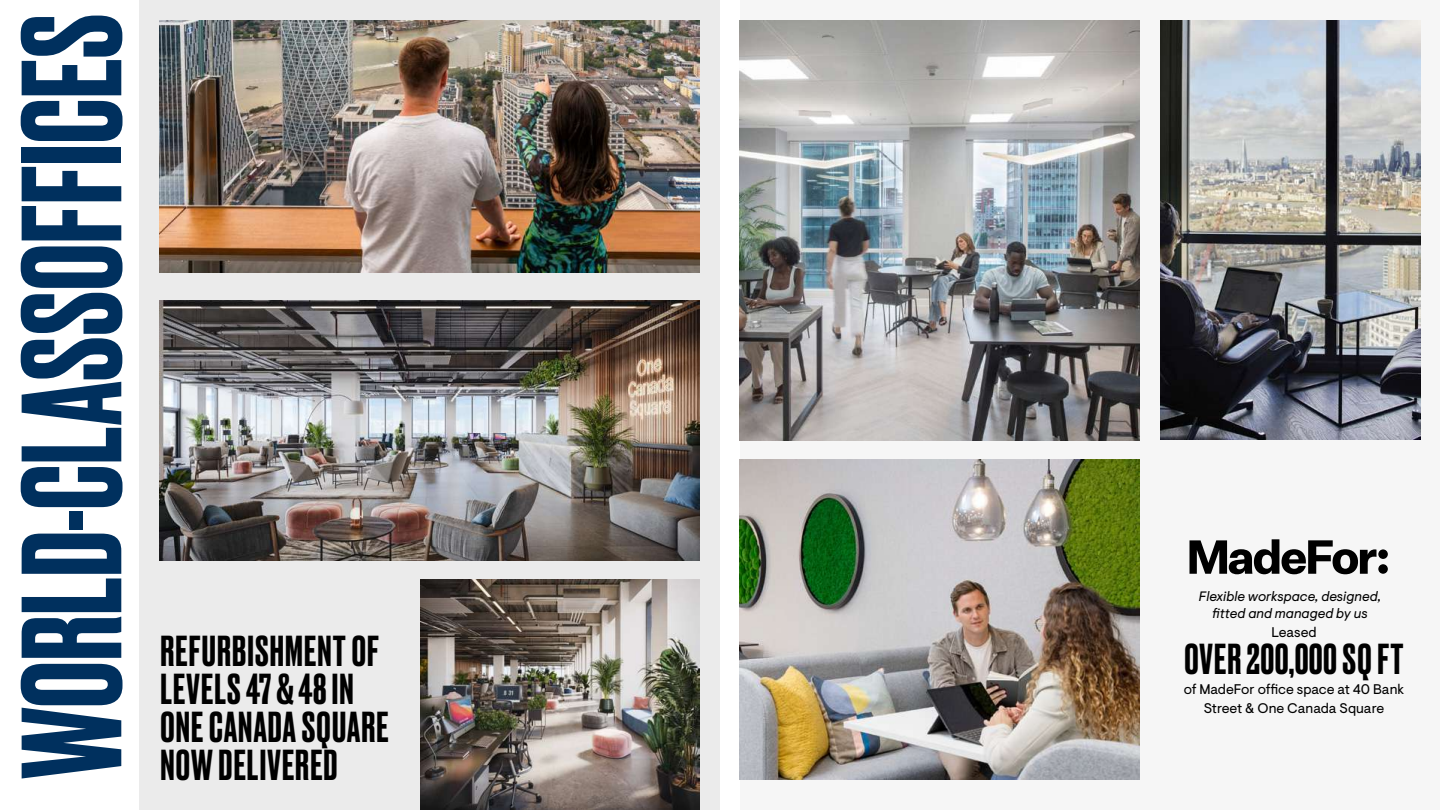
<style>
.page{position:relative;width:1440px;height:810px;background:#fff}
.page>*{position:absolute;margin:0;border:0;box-sizing:border-box;transform-origin:0 0}
.t1{font:500 134.02px "Druk";color:#00305e}
.t2{font:500 40.72px/38.2px "Druk";letter-spacing:.03em;color:#000}
.t3{font:14.02px/19px "Visuelt";color:#000;text-align:center}
.t4{font:italic 13.65px/17.5px "Visuelt";color:#000;text-align:center}
</style>
<div class="page">
<div style="left:740px;top:0;width:700px;height:810px;background:#f6f6f6"></div>
<svg style="left:1190px;top:539px;width:187px;height:35px"></svg>
<div style="left:1378px;top:549px;width:10px;height:10px;background:#000;border-radius:50%"></div>
<div style="left:1378px;top:564px;width:10px;height:10px;background:#000;border-radius:5px"></div>
<img style="left:1160px;top:20px;width:260px;height:420px">
<div style="left:140px;top:0;width:580px;height:810px;background:#ebebeb"></div>
<img style="left:160px;top:20px;width:540px;height:253px">
<img style="left:160px;top:300px;width:540px;height:260px">
<img style="left:420px;top:580px;width:280px;height:230px">
<img style="left:740px;top:20px;width:400px;height:420px">
<img style="left:740px;top:460px;width:400px;height:320px">
<h1 class="t1" style="left:-20px;top:779px;width:766px;rotate:-90deg">WORLD-CLASS OFFICES</h1>
<p class="t2" style="left:160px;top:629px;width:230px">REFURBISHMENT OF<br>LEVELS 47 &amp; 48 IN<br>ONE CANADA SQUARE<br>NOW DELIVERED</p>
<p class="t4" style="left:1199px;top:588px;width:184px">Flexible workspace, designed, fitted and managed by us</p>
<p class="t3" style="left:1271px;top:623px;width:47px">Leased</p>
<p class="t2" style="left:1184px;top:638px;width:221px">OVER 200,000 SQ FT</p>
<p class="t3" style="left:1184px;top:680px;width:222px">of MadeFor office space at 40 Bank<br>Street &amp; One Canada Square</p>
</div>
